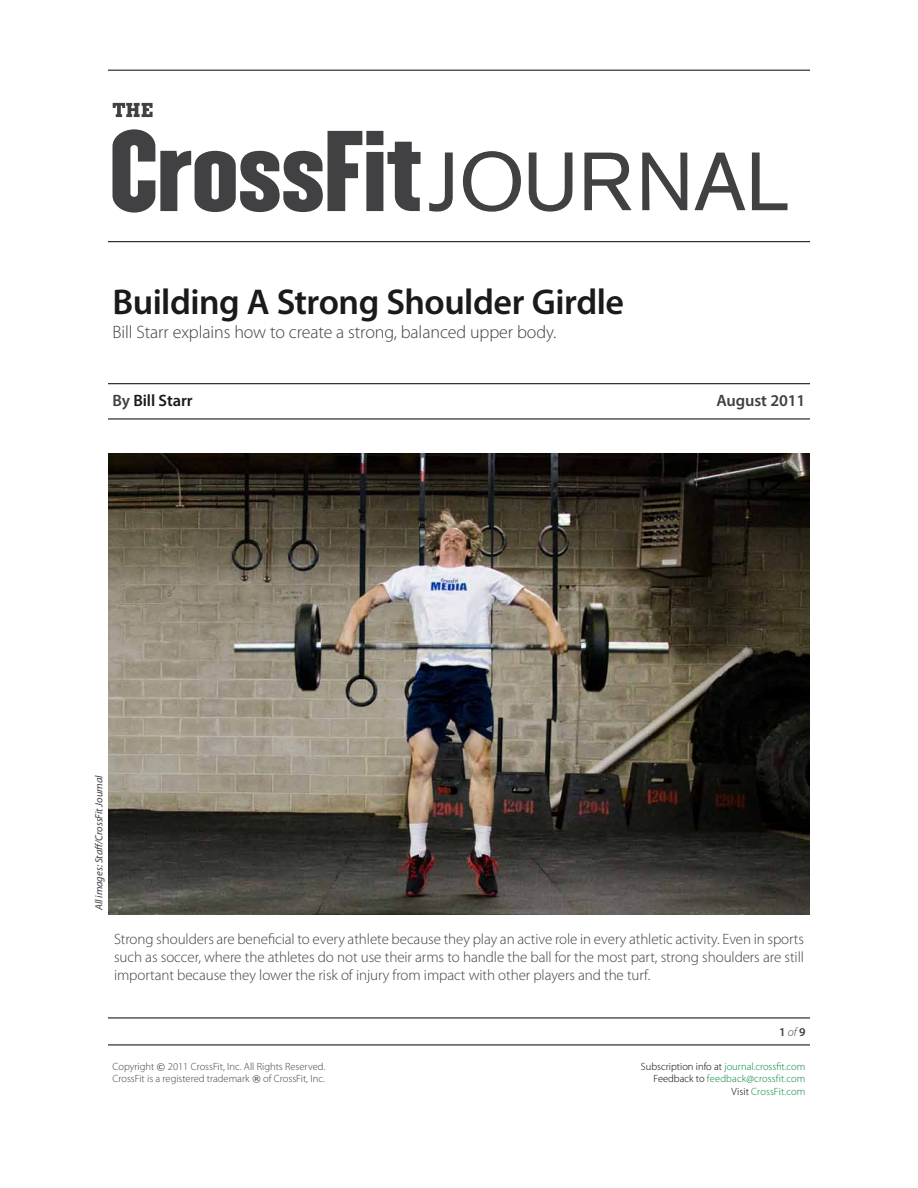
<style>
.page{position:relative;width:918px;height:1188px;background:#fff}
.page>*{position:absolute;margin:0;border:0;box-sizing:border-box;transform-origin:0 0}
.t1{font:600 36px "Myriad Pro";letter-spacing:-.015em;color:#1a1a1a}
.t2{font:300 18px "Myriad Pro";letter-spacing:-.005em;color:#414042}
.t3{font:600 16.5px "Myriad Pro";letter-spacing:-.005em;color:#1a1a1a}
.t4{font:600 16.5px "Myriad Pro";letter-spacing:-.005em;color:#414042}
.t5{font:300 15px/18px "Myriad Pro";letter-spacing:-.005em;color:#414042;text-align:justify}
.t6{font:600 12px "Myriad Pro";color:#414042}
.t7{font:300 10.5px/12.6px "Myriad Pro";color:#414042}
.t8{font:300 10.5px/12.6px "Myriad Pro";color:#00853f;text-align:right}
.t9{font:italic 10.5px "Myriad Pro";letter-spacing:-.005em;color:#414042}
.s1{color:#414042}
.s2{font-weight:300;font-style:italic}
.s3{font-family:"Verdana";font-weight:400;font-size:9px}
.s4{color:#000}
</style>
<div class="page">
<hr style="left:108px;top:1018px;width:702px;height:1px;background:#000">
<hr style="left:108px;top:1045px;width:702px;height:1px;background:#000">
<svg style="left:112px;top:129px;width:309px;height:84px"></svg>
<svg style="left:113px;top:103px;width:40px;height:14px"></svg>
<svg style="left:429px;top:153px;width:24px;height:59px"></svg>
<svg style="left:463px;top:151px;width:58px;height:61px"></svg>
<svg style="left:529px;top:153px;width:43px;height:59px"></svg>
<svg style="left:584px;top:153px;width:48px;height:57px"></svg>
<svg style="left:642px;top:153px;width:45px;height:57px"></svg>
<svg style="left:695px;top:153px;width:50px;height:57px"></svg>
<svg style="left:752px;top:153px;width:36px;height:57px"></svg>
<hr style="left:108px;top:383px;width:702px;height:1px;background:#000">
<hr style="left:108px;top:419px;width:702px;height:1px;background:#000">
<hr style="left:108px;top:241px;width:702px;height:1px;background:#000">
<hr style="left:108px;top:70px;width:702px;height:1px;background:#000">
<img style="left:108px;top:454px;width:702px;height:461px">
<h1 class="t1" style="left:112px;top:279px;width:513px">Building A Strong Shoulder Girdle</h1>
<p class="t2" style="left:112px;top:322px;width:445px">Bill Starr explains how to create a strong, balanced upper body.</p>
<p class="t3" style="left:112px;top:390px;width:82px"><span class="s1">By</span> Bill Starr</p>
<p class="t4" style="left:716px;top:390px;width:91px">August 2011</p>
<p class="t9" style="left:92px;top:910px;width:137px;rotate:-90deg">All images: Staff/CrossFit Journal</p>
<p class="t5" style="left:114px;top:930px;width:692px">Strong shoulders are beneficial to every athlete because they play an active role in every athletic activity. Even in sports such as soccer, where the athletes do not use their arms to handle the ball for the most part, strong shoulders are still important because they lower the risk of injury from impact with other players and the turf.</p>
<p class="t6" style="left:779px;top:1024px;width:28px">1 <span class="s2">of</span> 9</p>
<p class="t7" style="left:112px;top:1060px;width:214px">Copyright <span class="s3">©</span> 2011 CrossFit, Inc. All Rights Reserved.<br>CrossFit is a registered trademark <span class="s3">®</span> of CrossFit, Inc.</p>
<p class="t8" style="left:641px;top:1060px;width:166px"><span class="s4">Subscription info at</span> journal.crossfit.com<br><span class="s4">Feedback to</span> feedback@crossfit.com<br><span class="s4">Visit</span> CrossFit.com</p>
</div>
